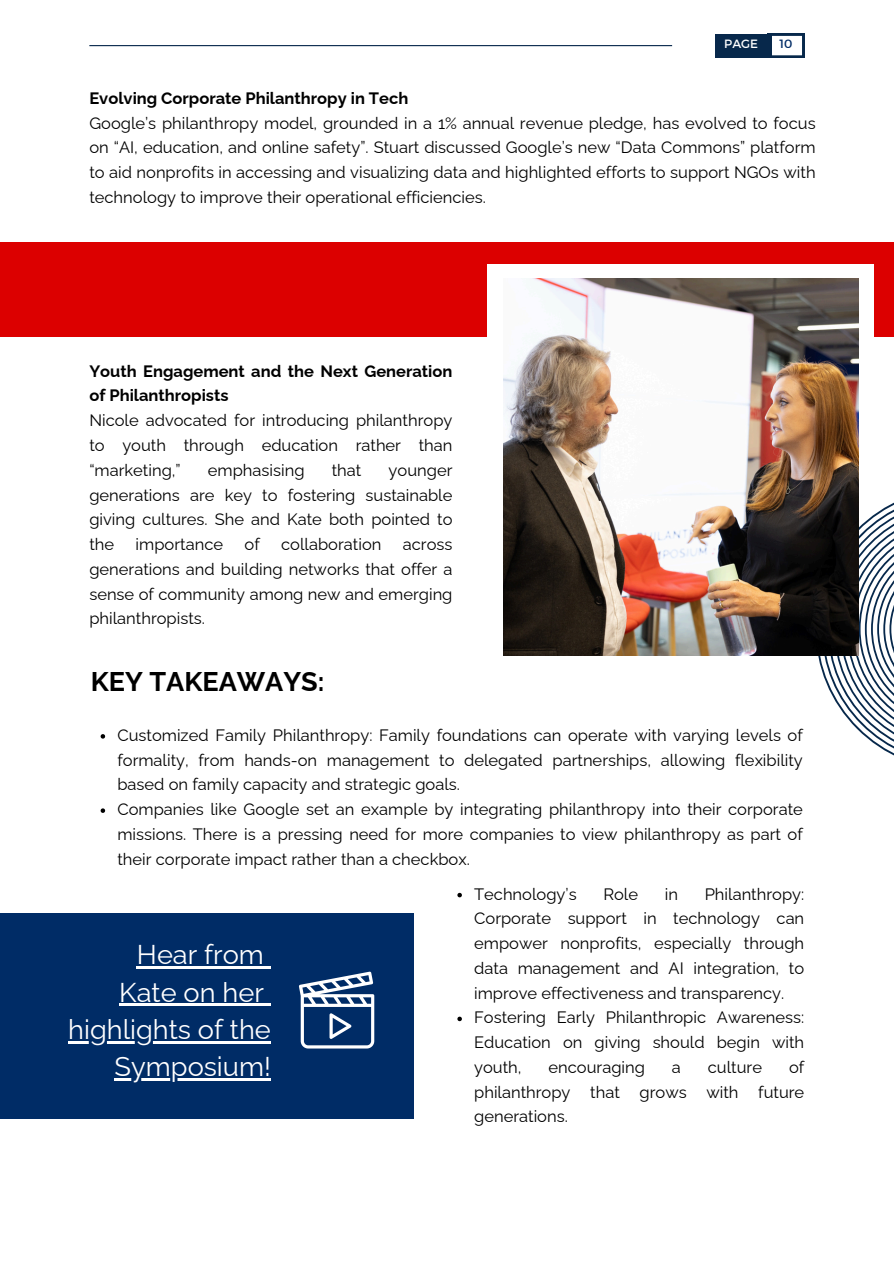
<style>
.page{position:relative;width:894px;height:1264px;background:#fff}
.page>*{position:absolute;margin:0;border:0;box-sizing:border-box;transform-origin:0 0}
.t1{font:27.15px/37.2px "Raleway";color:#fff;text-align:right}
.t2{font:700 27px "Raleway";color:#000}
.t3{font:16.5px/24.8px "Raleway";color:#000;text-align:justify}
.t4{font:12px "Montserrat";color:#fff}
.t5{font:12px "Montserrat";color:#002c66}
.s1{font-weight:700}
</style>
<div class="page">
<div style="left:0;top:242px;width:893px;height:95px;background:#dc0000"></div>
<div style="left:715px;top:34px;width:56px;height:24px;background:#07284b"></div>
<svg style="left:771px;top:34px;width:33px;height:23px"></svg>
<hr style="left:89px;top:45px;width:583px;height:1px;background:#07284b">
<svg style="left:815px;top:488px;width:78px;height:267px"></svg>
<div style="left:487px;top:264px;width:387px;height:149px;background:#fff"></div>
<img style="left:504px;top:278px;width:354px;height:377px">
<svg style="left:457px;top:892px;width:5px;height:5px"></svg>
<svg style="left:457px;top:1016px;width:5px;height:5px"></svg>
<svg style="left:101px;top:734px;width:4px;height:4px"></svg>
<svg style="left:101px;top:808px;width:4px;height:5px"></svg>
<div style="left:0;top:912px;width:413px;height:206px;background:#002c66"></div>
<hr style="left:137px;top:966px;width:127px;height:2px;background:#fff">
<svg style="left:264px;top:966px;width:7px;height:2px"></svg>
<hr style="left:119px;top:1003px;width:145px;height:3px;background:#fff">
<svg style="left:264px;top:1003px;width:7px;height:3px"></svg>
<hr style="left:68px;top:1040px;width:203px;height:3px;background:#fff">
<hr style="left:115px;top:1078px;width:156px;height:2px;background:#fff">
<svg style="left:299px;top:971px;width:75px;height:77px"></svg>
<p class="t4" style="left:724px;top:36px;width:35px">PAGE</p>
<h3 class="t5" style="left:779px;top:36px;width:14px">10</h3>
<p class="t3" style="left:89px;top:85px;width:727px;text-align:left"><span class="s1">Evolving Corporate Philanthropy in Tech<br></span>Google’s philanthropy model, grounded in a 1% annual revenue pledge, has evolved to focus on “AI, education, and online safety”. Stuart discussed Google’s new “Data Commons” platform to aid nonprofits in accessing and visualizing data and highlighted efforts to support NGOs with technology to improve their operational efficiencies.</p>
<h1 class="t3" style="left:89px;top:358px;width:364px;text-align:left"><span class="s1">Youth Engagement and the Next Generation of Philanthropists<br></span>Nicole advocated for introducing philanthropy to youth through education rather than “marketing,”</h1>
<h1 class="t3" style="left:208px;top:457px;width:98px">emphasising</h1>
<h1 class="t3" style="left:331px;top:457px;width:31px">that</h1>
<h1 class="t3" style="left:89px;top:457px;width:364px;text-indent:299px">younger generations are key to fostering sustainable giving cultures. She and Kate both pointed to the</h1>
<h1 class="t3" style="left:136px;top:532px;width:89px">importance</h1>
<h1 class="t3" style="left:244px;top:532px;width:17px">of</h1>
<h1 class="t3" style="left:281px;top:532px;width:102px">collaboration</h1>
<h1 class="t3" style="left:89px;top:532px;width:364px;text-indent:313px">across generations and building networks that offer a sense of community among new and emerging philanthropists.</h1>
<p class="t2" style="left:91px;top:666px;width:235px">KEY TAKEAWAYS:</p>
<p class="t3" style="left:117px;top:722px;width:686px">Customized Family Philanthropy: Family foundations can operate with varying levels of formality, from hands-on management to delegated partnerships, allowing flexibility based on family capacity and strategic goals.</p>
<h2 class="t3" style="left:117px;top:797px;width:686px">Companies like Google set an example by integrating philanthropy into their corporate missions. There is a pressing need for more companies to view philanthropy as part of their corporate impact rather than a checkbox.</h2>
<p class="t1" style="left:119px;top:936px;width:146px">Hear from<br>Kate on her</p>
<p class="t1" style="left:68px;top:1010px;width:204px">highlights of the</p>
<p class="t1" style="left:115px;top:1047px;width:158px">Symposium!</p>
<p class="t3" style="left:474px;top:881px;width:331px;text-indent:230px">Philanthropy:<br>Corporate support in technology can empower nonprofits, especially through data management and AI integration, to improve effectiveness and transparency.</p>
<h3 class="t3" style="left:474px;top:1005px;width:331px">Fostering Early Philanthropic Awareness:<br>Education on giving should begin with youth,</h3>
<p class="t3" style="left:474px;top:881px;width:104px">Technology’s</p>
<p class="t3" style="left:603px;top:881px;width:36px">Role</p>
<p class="t3" style="left:664px;top:881px;width:15px">in</p>
<h3 class="t3" style="left:474px;top:1054px;width:331px;text-indent:315px">of philanthropy that grows with future generations.</h3>
<h3 class="t3" style="left:548px;top:1054px;width:98px">encouraging</h3>
<h3 class="t3" style="left:671px;top:1054px;width:10px">a</h3>
<h3 class="t3" style="left:707px;top:1054px;width:56px">culture</h3>
</div>
